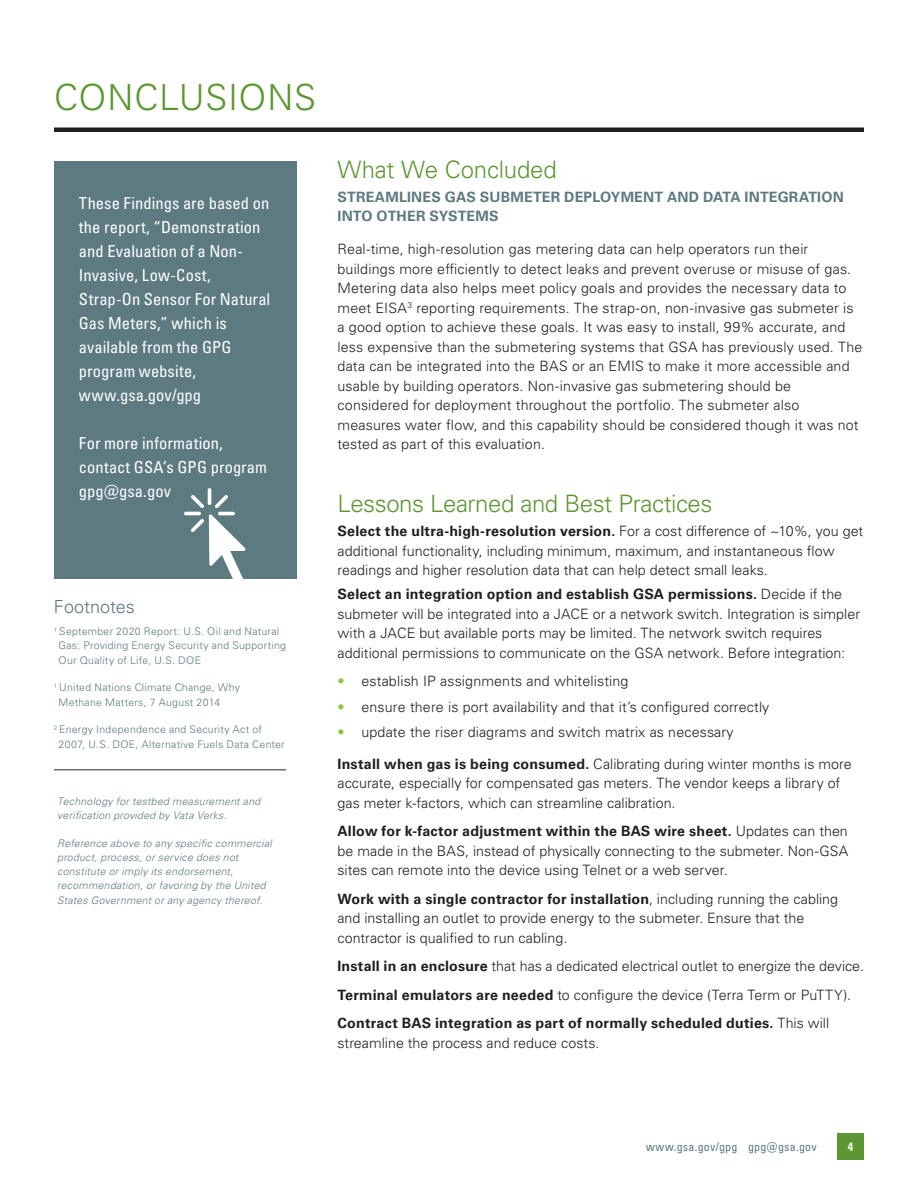
<style>
.page{position:relative;width:918px;height:1188px;background:#fff}
.page>*{position:absolute;margin:0;border:0;box-sizing:border-box;transform-origin:0 0}
.Page_Head{font:300 36px "Univers LT Pro 45";letter-spacing:.02em;color:#5c9731}
.body{font:300 24px "Univers LT Pro 45";letter-spacing:-.02em;color:#5c9731}
.head{font:300 24px "Univers LT Pro 45";letter-spacing:-.01em;color:#5c9731}
.footnote_head_-_Univ{font:300 18px "Univers LT Pro 45";color:#5c7a80}
.sidebar_knockout_-_U{font:condensed 16.5px/24px "Univers LT Pro";letter-spacing:.005em;color:#fff}
.body-2{font:300 14.25px/19.5px "Univers LT Pro 45";letter-spacing:.01em;color:#231f20}
.body-3{font:700 14.25px/19.5px "Univers LT Pro 65";letter-spacing:.015em;color:#231f20}
.head_2{font:700 14.25px/19.5px "Univers LT Pro 65";letter-spacing:.01em;color:#5c7a80}
.t1{font:condensed 12px "Univers LT Pro";letter-spacing:.015em;color:#5c7a80}
.t2{font:700 condensed 12px "Univers LT Pro";color:#fff}
.tech_footnote{font:italic 300 10.5px/14.2px "Univers LT Pro 45";letter-spacing:.025em;color:#5c7a80}
.footnote_-_Univers{font:300 10.5px/14.2px "Univers LT Pro 45";letter-spacing:.025em;color:#5c7a80}
.s1{font-family:"Univers LT Pro 65";font-weight:700}
.s2{color:#8bc63e}
.s3{font-family:"Univers LT Pro 45";font-weight:300}
</style>
<div class="page">
<div style="left:837px;top:1133px;width:27px;height:27px;background:#5c9731"></div>
<hr style="left:54px;top:128px;width:810px;height:4px;background:#231f20">
<div style="left:54px;top:161px;width:243px;height:418px;background:#5c7a80"></div>
<svg style="left:184px;top:488px;width:62px;height:91px"></svg>
<hr style="left:54px;top:770px;width:232px;height:1px;background:#231f20">
<p class="Page_Head" style="left:54px;top:74px;width:264px">CONCLUSIONS</p>
<p class="sidebar_knockout_-_U" style="left:79px;top:191px;width:192px">These Findings are based on the report, “Demonstration and Evaluation of a Non-<br>Invasive, Low-Cost,</p>
<p class="sidebar_knockout_-_U" style="left:79px;top:287px;width:193px">Strap-On Sensor For Natural</p>
<p class="sidebar_knockout_-_U" style="left:79px;top:311px;width:154px">Gas Meters,” which is available from the GPG program website, www.gsa.gov/gpg</p>
<p class="sidebar_knockout_-_U" style="left:79px;top:431px;width:190px">For more information, contact GSA’s GPG program gpg@gsa.gov</p>
<p class="footnote_head_-_Univ" style="left:54px;top:595px;width:82px">Footnotes</p>
<p class="footnote_-_Univers" style="left:58px;top:624px;width:229px;text-indent:-4px"><sup>1</sup> September 2020 Report: U.S. Oil and Natural<br>Gas: Providing Energy Security and Supporting<br>Our Quality of Life, U.S. DOE</p>
<p class="footnote_-_Univers" style="left:58px;top:680px;width:183px;text-indent:-4px"><sup>1</sup> United Nations Climate Change, Why<br>Methane Matters, 7 August 2014</p>
<p class="footnote_-_Univers" style="left:58px;top:722px;width:228px;text-indent:-4px"><sup>2</sup> Energy Independence and Security Act of<br>2007, U.S. DOE, Alternative Fuels Data Center</p>
<p class="tech_footnote" style="left:57px;top:794px;width:205px">Technology for testbed measurement and verification provided by Vata Verks.</p>
<p class="tech_footnote" style="left:57px;top:836px;width:216px">Reference above to any specific commercial product, process, or service does not constitute or imply its endorsement, recommendation, or favoring by the United States Government or any agency thereof.</p>
<p class="head" style="left:338px;top:154px;width:221px">What We Concluded</p>
<p class="head_2" style="left:338px;top:186px;width:508px">STREAMLINES GAS SUBMETER DEPLOYMENT AND DATA INTEGRATION<br>INTO OTHER SYSTEMS</p>
<p class="body-2" style="left:338px;top:239px;width:527px">Real-time, high-resolution gas metering data can help operators run their buildings more efficiently to detect leaks and prevent overuse or misuse of gas.<br>Metering data also helps meet policy goals and provides the necessary data to meet EISA<sup>3</sup> reporting requirements. The strap-on, non-invasive gas submeter is a good option to achieve these goals. It was easy to install, 99% accurate, and less expensive than the submetering systems that GSA has previously used. The data can be integrated into the BAS or an EMIS to make it more accessible and usable by building operators. Non-invasive gas submetering should be considered for deployment throughout the portfolio. The submeter also measures water flow, and this capability should be considered though it was not tested as part of this evaluation.</p>
<p class="body" style="left:338px;top:488px;width:376px">Lessons Learned and Best Practices</p>
<p class="body-2" style="left:338px;top:521px;width:527px"><span class="s1">Select the ultra-high-resolution version.</span> For a cost difference of ~10%, you get additional functionality, including minimum, maximum, and instantaneous flow readings and higher resolution data that can help detect small leaks.</p>
<p class="body-2" style="left:338px;top:584px;width:524px"><span class="s1">Select an integration option and establish GSA permissions.</span> Decide if the submeter will be integrated into a JACE or a network switch. Integration is simpler with a JACE but available ports may be limited. The network switch requires additional permissions to communicate on the GSA network. Before integration:</p>
<p class="body-2" style="left:338px;top:671px;width:293px"><span class="s2">•</span> establish IP assignments and whitelisting</p>
<p class="body-2" style="left:338px;top:697px;width:433px"><span class="s2">•</span> ensure there is port availability and that it’s configured correctly</p>
<p class="body-2" style="left:338px;top:722px;width:398px"><span class="s2">•</span> update the riser diagrams and switch matrix as necessary</p>
<p class="body-2" style="left:338px;top:754px;width:516px"><span class="s1">Install when gas is being consumed.</span> Calibrating during winter months is more accurate, especially for compensated gas meters. The vendor keeps a library of gas meter k-factors, which can streamline calibration.</p>
<p class="body-2" style="left:338px;top:821px;width:512px;text-align:justify"><span class="s1">Allow for k-factor adjustment within the BAS wire sheet.</span> Updates can then be made in the BAS, instead of physically connecting to the submeter. Non-GSA sites can remote into the device using Telnet or a web server.</p>
<p class="body-2" style="left:338px;top:889px;width:502px"><span class="s1">Work with a single contractor for installation</span>, including running the cabling and installing an outlet to provide energy to the submeter. Ensure that the contractor is qualified to run cabling.</p>
<p class="body-2" style="left:338px;top:956px;width:528px"><span class="s1">Install in an enclosure</span> that has a dedicated electrical outlet to energize the device.</p>
<p class="body-2" style="left:338px;top:985px;width:515px"><span class="s1">Terminal emulators are needed</span> to configure the device (Terra Term or PuTTY).</p>
<p class="body-3" style="left:338px;top:1013px;width:493px">Contract BAS integration as part of normally scheduled duties. <span class="s3">This will streamline the process and reduce costs.</span></p>
<p class="t1" style="left:646px;top:1139px;width:172px">www.gsa.gov/gpg gpg@gsa.gov</p>
<p class="t2" style="left:848px;top:1139px;width:7px">4</p>
</div>
